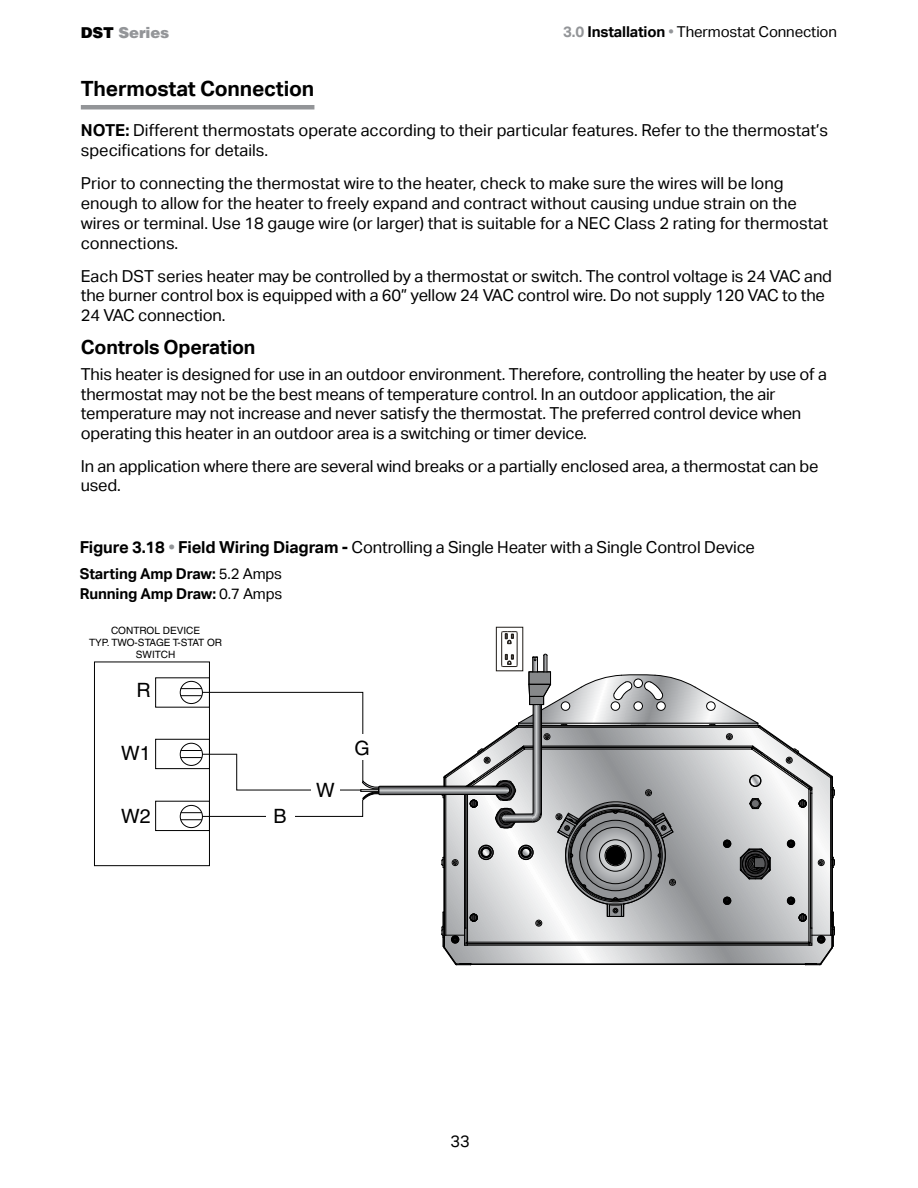
<style>
.page{position:relative;width:918px;height:1188px;background:#fff}
.page>*{position:absolute;margin:0;border:0;box-sizing:border-box;transform-origin:0 0}
.D__R__Body_Text{font:700 21px "Aktiv Grotesk";letter-spacing:-.01em;color:#000}
.t1{font:19.8px "Helvetica";color:#000}
.D__R__Body_Text-2{font:700 19.5px "Aktiv Grotesk";letter-spacing:-.01em;color:#000}
.D__R__Sub-head{font:16.5px/19.8px "Aktiv Grotesk";color:#000}
.D__R__Body_Text-3{font:16.5px/19.5px "Aktiv Grotesk";letter-spacing:-.01em;color:#000}
.D__R__Body_Text-4{font:700 15px "Aktiv Grotesk";letter-spacing:-.01em;color:#000}
.D__R__Body_Text-5{font:15px "Aktiv Grotesk";letter-spacing:-.01em;color:#000}
.t2{font:900 15px "Helvetica";letter-spacing:-.01em;color:#939598}
.t3{font:10.05px/12px "Helvetica";color:#000;text-align:center}
.s1{color:#000}
.s2{font-weight:700;color:#939598}
.s3{font-weight:700}
.s4{color:#939598}
.s5{font-weight:400}
</style>
<div class="page">
<hr style="left:81px;top:105px;width:233px;height:4px;background:#939598">
<div style="left:180px;top:681px;width:23px;height:23px;border:1px solid #000;border-radius:50%"></div>
<div style="left:180px;top:743px;width:23px;height:23px;border:1px solid #000;border-radius:50%"></div>
<div style="left:180px;top:805px;width:23px;height:23px;border:1px solid #000;border-radius:50%"></div>
<div style="left:155px;top:739px;width:55px;height:30px;border:1px solid #000"></div>
<div style="left:155px;top:801px;width:55px;height:30px;border:1px solid #000"></div>
<div style="left:155px;top:677px;width:55px;height:31px;border:1px solid #000"></div>
<div style="left:94px;top:661px;width:116px;height:205px;border:1px solid #000"></div>
<hr style="left:517px;top:633px;width:1px;height:33px;background:#1f1b17">
<hr style="left:501px;top:633px;width:1px;height:33px;background:#1f1b17">
<svg style="left:501px;top:631px;width:17px;height:14px"></svg>
<div style="left:496px;top:627px;width:27px;height:44px;border:1px solid #1f1b17"></div>
<svg style="left:181px;top:653px;width:654px;height:312px"></svg>
<div style="left:349px;top:734px;width:28px;height:26px;background:#fff"></div>
<div style="left:311px;top:776px;width:29px;height:26px;background:#fff"></div>
<div style="left:267px;top:802px;width:28px;height:26px;background:#fff"></div>
<p class="t2" style="left:81px;top:23px;width:90px"><span class="s1">DST</span> Series</p>
<p class="D__R__Body_Text-5" style="left:563px;top:23px;width:275px"><span class="s2">3.0</span> <span class="s3">Installation</span> <span class="s4">•</span> Thermostat Connection</p>
<p class="D__R__Body_Text" style="left:81px;top:76px;width:235px">Thermostat Connection</p>
<p class="D__R__Sub-head" style="left:81px;top:120px;width:749px"><span class="s3">NOTE:</span> Different thermostats operate according to their particular features. Refer to the thermostat’s specifications for details.</p>
<p class="D__R__Sub-head" style="left:81px;top:174px;width:749px">Prior to connecting the thermostat wire to the heater, check to make sure the wires will be long enough to allow for the heater to freely expand and contract without causing undue strain on the wires or terminal. Use 18 gauge wire (or larger) that is suitable for a NEC Class 2 rating for thermostat connections.</p>
<p class="D__R__Sub-head" style="left:81px;top:266px;width:753px">Each DST series heater may be controlled by a thermostat or switch. The control voltage is 24 VAC and the burner control box is equipped with a 60” yellow 24 VAC control wire. Do not supply 120 VAC to the<br>24 VAC connection.</p>
<p class="D__R__Body_Text-2" style="left:81px;top:336px;width:176px">Controls Operation</p>
<p class="D__R__Body_Text-3" style="left:81px;top:365px;width:748px">This heater is designed for use in an outdoor environment. Therefore, controlling the heater by use of a thermostat may not be the best means of temperature control. In an outdoor application, the air temperature may not increase and never satisfy the thermostat. The preferred control device when operating this heater in an outdoor area is a switching or timer device.</p>
<p class="D__R__Body_Text-3" style="left:81px;top:456px;width:739px">In an application where there are several wind breaks or a partially enclosed area, a thermostat can be used.</p>
<p class="D__R__Sub-head" style="left:80px;top:538px;width:677px"><span class="s3">Figure 3.18</span> <span class="s2">•</span> <span class="s3">Field Wiring Diagram -</span> Controlling a Single Heater with a Single Control Device</p>
<p class="D__R__Body_Text-4" style="left:80px;top:566px;width:204px">Starting Amp Draw: <span class="s5">5.2 Amps</span></p>
<p class="D__R__Body_Text-4" style="left:80px;top:585px;width:204px">Running Amp Draw: <span class="s5">0.7 Amps</span></p>
<p class="t3" style="left:89px;top:625px;width:135px">CONTROL DEVICE<br>TYP. TWO-STAGE T-STAT OR<br>SWITCH</p>
<p class="t1" style="left:136px;top:679px;width:16px">R</p>
<p class="t1" style="left:121px;top:742px;width:31px">W1</p>
<p class="t1" style="left:121px;top:804px;width:31px">W2</p>
<p class="t1" style="left:273px;top:805px;width:15px">B</p>
<p class="t1" style="left:316px;top:778px;width:20px">W</p>
<p class="t1" style="left:354px;top:736px;width:17px">G</p>
<p class="D__R__Body_Text-3" style="left:451px;top:1131px;width:21px">33</p>
</div>
